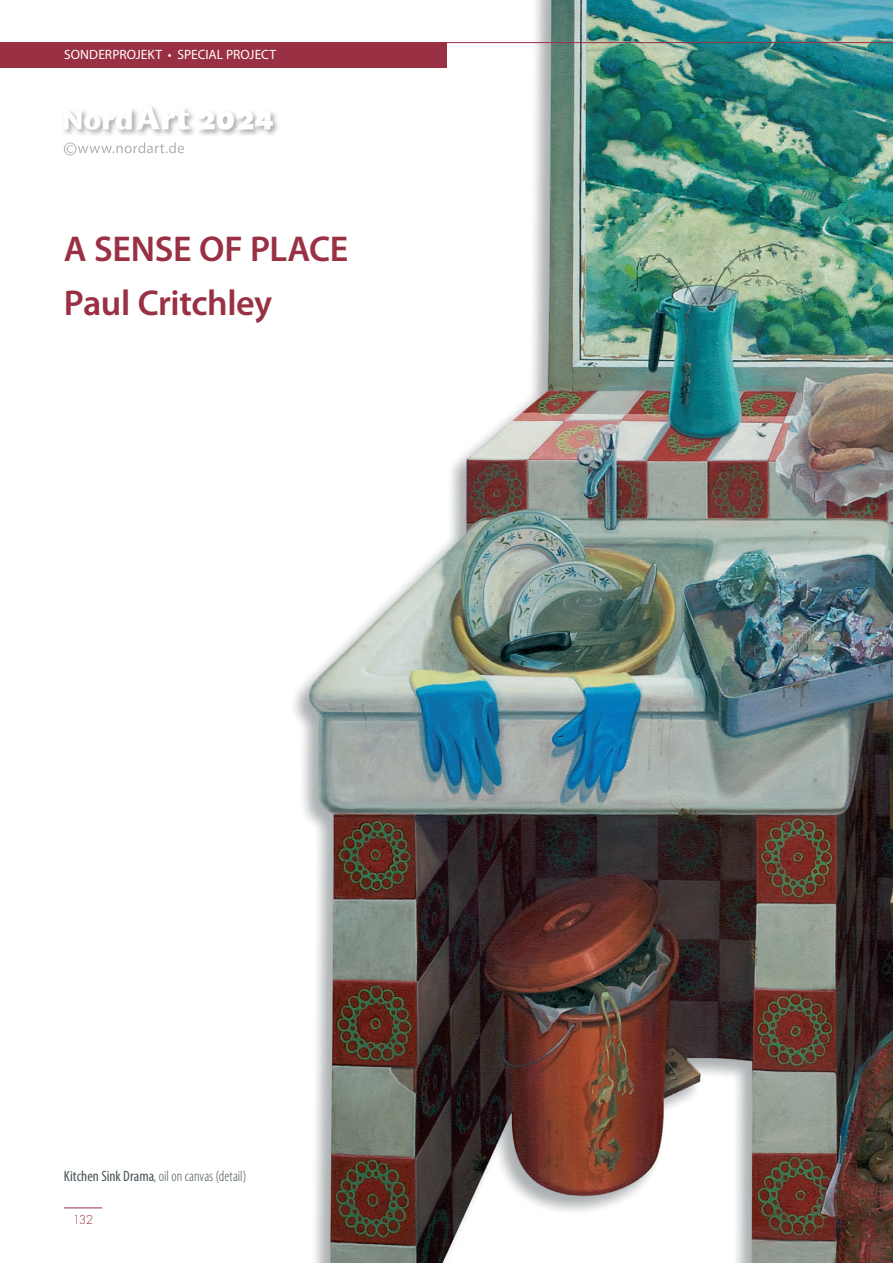
<style>
.page{position:relative;width:893px;height:1263px;background:#fff}
.page>*{position:absolute;margin:0;border:0;box-sizing:border-box;transform-origin:0 0}
.t1{font:600 36px/54px "Myriad Pro";letter-spacing:-.01em;color:#993043}
.t2{font:300 condensed 15px "Myriad Pro";color:#485459}
.t3{font:13.5px "Myriad Pro";color:#fff}
.t4{font:300 12px "Futura Std";color:#993043}
.s1{font-weight:400}
</style>
<div class="page">
<hr style="left:64px;top:1207px;width:38px;height:1px;background:#993043">
<svg style="left:64px;top:142px;width:120px;height:13px"></svg>
<svg style="left:64px;top:130px;width:71px;height:5px"></svg>
<svg style="left:135px;top:112px;width:59px;height:24px"></svg>
<svg style="left:65px;top:106px;width:125px;height:24px"></svg>
<svg style="left:199px;top:112px;width:79px;height:24px"></svg>
<svg style="left:199px;top:111px;width:74px;height:19px"></svg>
<img style="left:294px;top:0;width:599px;height:1263px">
<div style="left:0;top:42px;width:447px;height:26px;background:#993043"></div>
<hr style="left:447px;top:42px;width:446px;height:1px;background:#993043">
<p class="t3" style="left:64px;top:46px;width:214px">SONDERPROJEKT • SPECIAL PROJECT</p>
<h1 class="t1" style="left:64px;top:221px;width:286px">A SENSE OF PLACE<br>Paul Critchley</h1>
<p class="t2" style="left:64px;top:1167px;width:184px"><span class="s1">Kitchen Sink Drama</span>, oil on canvas (detail)</p>
<p class="t4" style="left:73px;top:1213px;width:22px">132</p>
</div>
